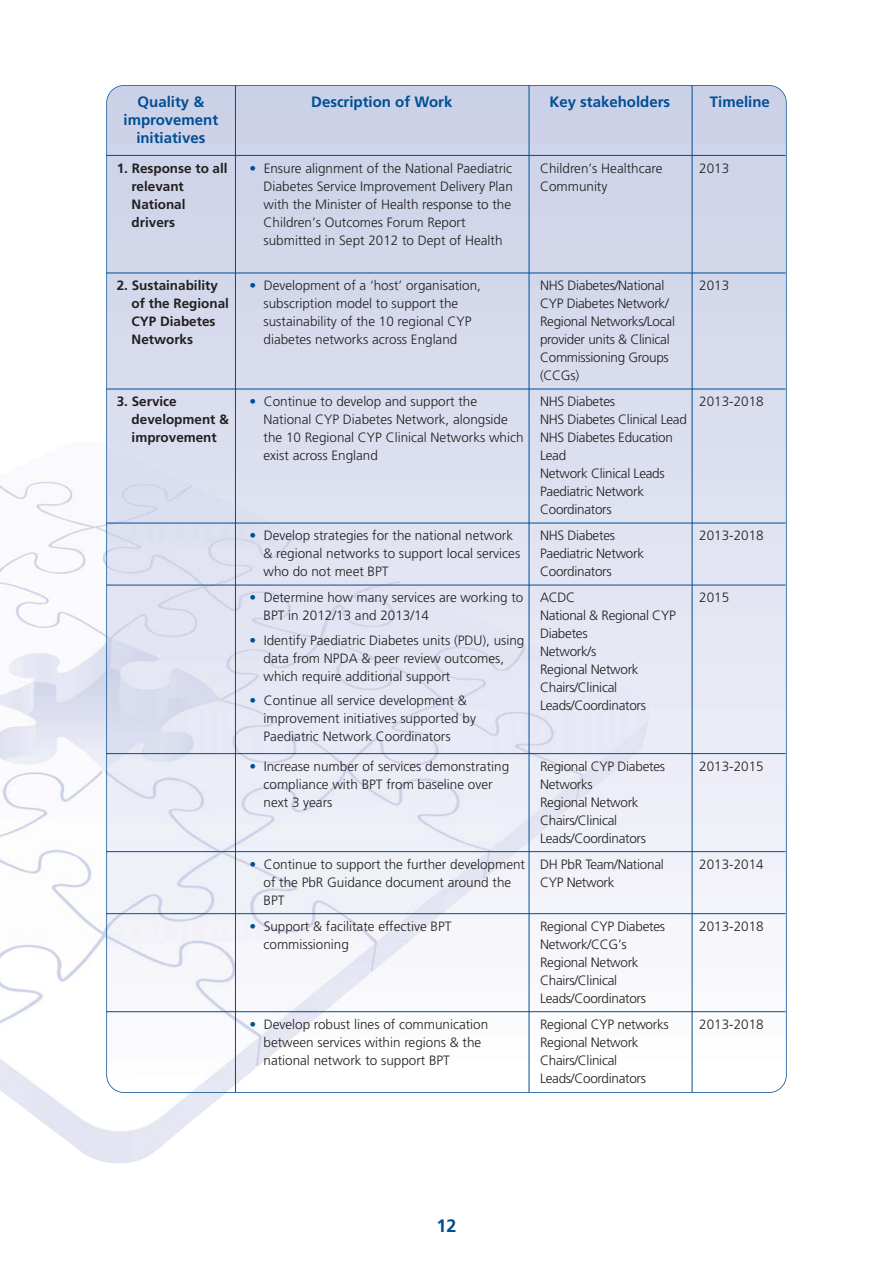
<style>
.page{position:relative;width:893px;height:1263px;background:#fff}
.page>*{position:absolute;margin:0;border:0;box-sizing:border-box;transform-origin:0 0}
.t1{font:700 18px "Frutiger";color:#004e94}
.t2{font:700 15px/18px "Frutiger";color:#004e94;text-align:center}
.t3{font:300 13.5px/18px "Frutiger";color:#231f20}
.t4{font:300 13.5px/18px "Frutiger";letter-spacing:-.02em;color:#231f20}
.t5{font:700 13.5px/18px "Frutiger";color:#231f20}
.s1{color:#004e94}
</style>
<div class="page">
<img style="left:0;top:481px;width:225px;height:682px">
<img style="left:107px;top:86px;width:679px;height:1006px">
<img style="left:107px;top:444px;width:545px;height:648px">
<hr style="left:106px;top:155px;width:680px;height:1px;background:#004e94">
<hr style="left:106px;top:273px;width:680px;height:1px;background:#004e94">
<hr style="left:106px;top:389px;width:680px;height:1px;background:#004e94">
<hr style="left:106px;top:523px;width:680px;height:1px;background:#004e94">
<hr style="left:106px;top:585px;width:680px;height:1px;background:#004e94">
<hr style="left:106px;top:753px;width:680px;height:1px;background:#004e94">
<hr style="left:106px;top:851px;width:680px;height:1px;background:#004e94">
<hr style="left:106px;top:913px;width:680px;height:1px;background:#004e94">
<hr style="left:106px;top:1011px;width:680px;height:1px;background:#004e94">
<hr style="left:235px;top:85px;width:1px;height:1007px;background:#004e94">
<hr style="left:529px;top:85px;width:1px;height:1007px;background:#004e94">
<hr style="left:692px;top:85px;width:1px;height:1007px;background:#004e94">
<p class="t2" style="left:124px;top:94px;width:96px">Quality &amp; improvement initiatives</p>
<p class="t2" style="left:311px;top:94px;width:143px">Description of Work</p>
<p class="t2" style="left:549px;top:94px;width:122px">Key stakeholders</p>
<p class="t2" style="left:710px;top:94px;width:61px">Timeline</p>
<p class="t5" style="left:132px;top:160px;width:98px;text-indent:-15px">1. Response to all relevant<br>National drivers</p>
<p class="t3" style="left:264px;top:160px;width:251px;text-indent:-14px"><span class="s1">•</span> Ensure alignment of the National Paediatric Diabetes Service Improvement Delivery Plan with the Minister of Health response to the Children’s Outcomes Forum Report submitted in Sept 2012 to Dept of Health</p>
<p class="t3" style="left:540px;top:160px;width:124px">Children’s Healthcare<br>Community</p>
<p class="t3" style="left:699px;top:160px;width:31px">2013</p>
<p class="t5" style="left:132px;top:278px;width:99px;text-indent:-15px">2. Sustainability of the Regional<br>CYP Diabetes<br>Networks</p>
<p class="t3" style="left:264px;top:278px;width:219px;text-indent:-14px"><span class="s1">•</span> Development of a ‘host’ organisation, subscription model to support the sustainability of the 10 regional CYP diabetes networks across England</p>
<p class="t4" style="left:540px;top:277px;width:136px">NHS Diabetes/National<br>CYP Diabetes Network/<br>Regional Networks/Local provider units &amp; Clinical<br>Commissioning Groups (CCGs)</p>
<p class="t3" style="left:699px;top:277px;width:31px">2013</p>
<p class="t5" style="left:132px;top:394px;width:99px;text-indent:-15px">3. Service development &amp; improvement</p>
<p class="t3" style="left:264px;top:394px;width:262px;text-indent:-14px"><span class="s1">•</span> Continue to develop and support the National CYP Diabetes Network, alongside the 10 Regional CYP Clinical Networks which exist across England</p>
<p class="t4" style="left:540px;top:394px;width:148px">NHS Diabetes<br>NHS Diabetes Clinical Lead<br>NHS Diabetes Education<br>Lead<br>Network Clinical Leads<br>Paediatric Network<br>Coordinators</p>
<p class="t3" style="left:699px;top:394px;width:66px">2013-2018</p>
<p class="t3" style="left:264px;top:528px;width:258px;text-indent:-14px"><span class="s1">•</span> Develop strategies for the national network &amp; regional networks to support local services who do not meet BPT</p>
<p class="t4" style="left:540px;top:528px;width:106px">NHS Diabetes<br>Paediatric Network<br>Coordinators</p>
<p class="t3" style="left:699px;top:528px;width:66px">2013-2018</p>
<p class="t3" style="left:264px;top:590px;width:261px;text-indent:-14px"><span class="s1">•</span> Determine how many services are working to<br>BPT in 2012/13 and 2013/14</p>
<p class="t3" style="left:264px;top:632px;width:262px;text-indent:-14px"><span class="s1">•</span> Identify Paediatric Diabetes units (PDU), using data from NPDA &amp; peer review outcomes, which require additional support</p>
<p class="t3" style="left:264px;top:692px;width:214px;text-indent:-14px"><span class="s1">•</span> Continue all service development &amp; improvement initiatives supported by<br>Paediatric Network Coordinators</p>
<p class="t4" style="left:540px;top:590px;width:137px">ACDC<br>National &amp; Regional CYP<br>Diabetes<br>Network/s<br>Regional Network<br>Chairs/Clinical<br>Leads/Coordinators</p>
<p class="t3" style="left:699px;top:590px;width:31px">2015</p>
<p class="t3" style="left:264px;top:758px;width:247px;text-indent:-14px"><span class="s1">•</span> Increase number of services demonstrating compliance with BPT from baseline over next 3 years</p>
<p class="t4" style="left:540px;top:758px;width:127px">Regional CYP Diabetes<br>Networks<br>Regional Network<br>Chairs/Clinical<br>Leads/Coordinators</p>
<p class="t3" style="left:699px;top:758px;width:66px">2013-2015</p>
<p class="t3" style="left:264px;top:856px;width:263px;text-indent:-14px"><span class="s1">•</span> Continue to support the further development of the PbR Guidance document around the<br>BPT</p>
<p class="t4" style="left:540px;top:856px;width:125px">DH PbR Team/National<br>CYP Network</p>
<p class="t3" style="left:699px;top:856px;width:66px">2013-2014</p>
<p class="t3" style="left:264px;top:918px;width:189px;text-indent:-14px"><span class="s1">•</span> Support &amp; facilitate effective BPT commissioning</p>
<p class="t4" style="left:540px;top:918px;width:127px">Regional CYP Diabetes<br>Network/CCG’s<br>Regional Network<br>Chairs/Clinical<br>Leads/Coordinators</p>
<p class="t3" style="left:699px;top:918px;width:66px">2013-2018</p>
<p class="t3" style="left:264px;top:1016px;width:226px;text-indent:-14px"><span class="s1">•</span> Develop robust lines of communication between services within regions &amp; the national network to support BPT</p>
<p class="t4" style="left:540px;top:1016px;width:130px">Regional CYP networks<br>Regional Network<br>Chairs/Clinical<br>Leads/Coordinators</p>
<p class="t3" style="left:699px;top:1016px;width:66px">2013-2018</p>
<h1 class="t1" style="left:436px;top:1218px;width:21px">12</h1>
</div>
